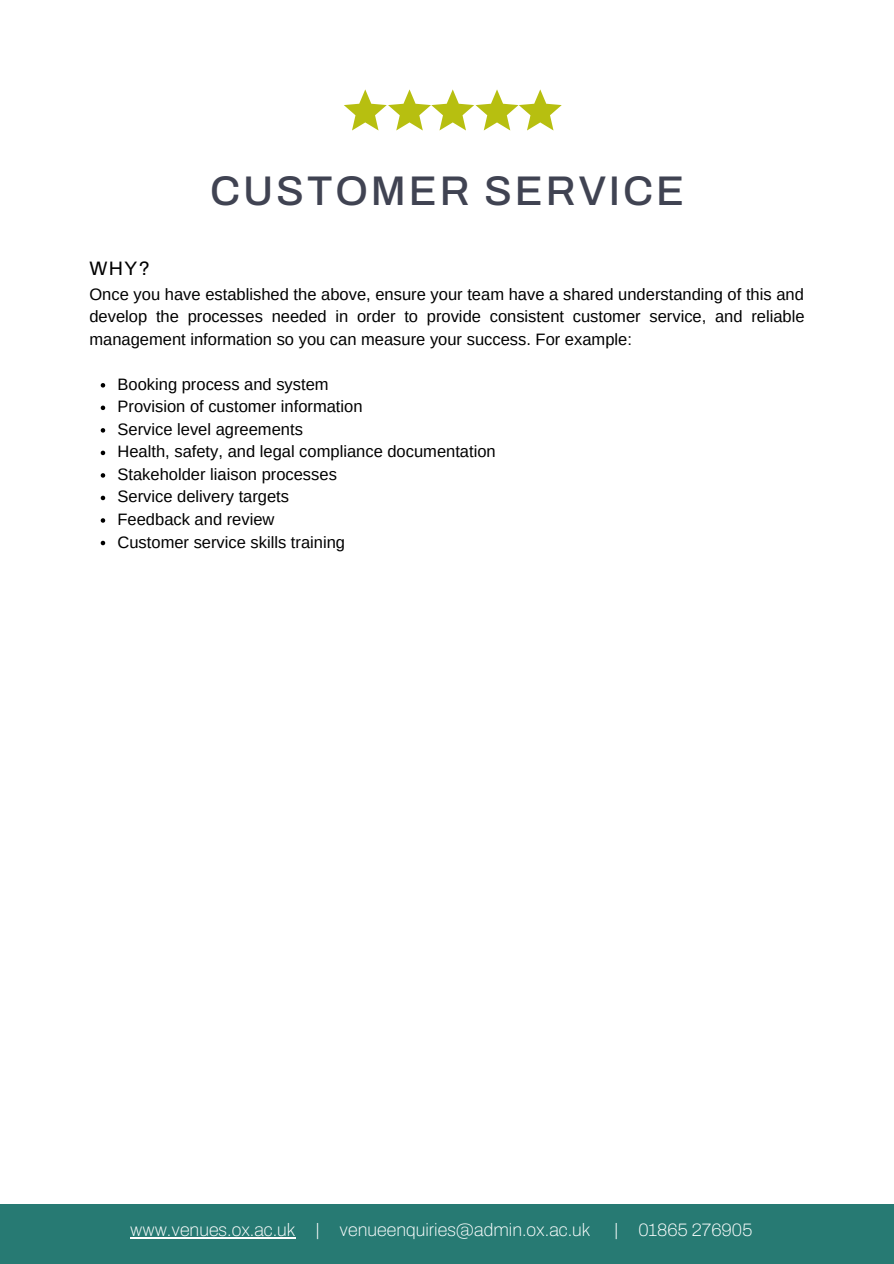
<style>
.page{position:relative;width:894px;height:1264px;background:#fff}
.page>*{position:absolute;margin:0;border:0;box-sizing:border-box;transform-origin:0 0}
.t1{font:500 41.55px "Archivo";letter-spacing:.07em;color:#404352}
.t2{font:19.5px "Archivo";color:#000}
.t3{font:100 18px "Archivo";color:#fff}
.t4{font:16.5px/22.5px "Arimo";color:#000;text-align:justify}
</style>
<div class="page">
<svg style="left:101px;top:383px;width:4px;height:4px"></svg>
<svg style="left:101px;top:405px;width:4px;height:5px"></svg>
<svg style="left:101px;top:428px;width:4px;height:4px"></svg>
<svg style="left:101px;top:450px;width:4px;height:5px"></svg>
<svg style="left:101px;top:473px;width:4px;height:4px"></svg>
<svg style="left:101px;top:495px;width:4px;height:5px"></svg>
<svg style="left:101px;top:518px;width:4px;height:4px"></svg>
<svg style="left:101px;top:540px;width:4px;height:5px"></svg>
<div style="left:0;top:1203px;width:893px;height:60px;background:#277a73"></div>
<hr style="left:130px;top:1236px;width:165px;height:2px;background:#fff">
<svg style="left:344px;top:89px;width:217px;height:41px"></svg>
<p class="t1" style="left:210px;top:169px;width:475px">CUSTOMER SERVICE</p>
<p class="t2" style="left:89px;top:258px;width:62px">WHY?</p>
<p class="t4" style="left:89px;top:283px;width:716px">Once you have established the above, ensure your team have a shared understanding of this and develop the processes needed in order to provide consistent customer service, and reliable management information so you can measure your success. For example:</p>
<p class="t4" style="left:117px;top:373px;width:212px">Booking process and system</p>
<p class="t4" style="left:117px;top:395px;width:246px">Provision of customer information</p>
<p class="t4" style="left:117px;top:418px;width:187px">Service level agreements</p>
<p class="t4" style="left:117px;top:440px;width:379px">Health, safety, and legal compliance documentation</p>
<p class="t4" style="left:117px;top:463px;width:221px">Stakeholder liaison processes</p>
<p class="t4" style="left:117px;top:485px;width:173px">Service delivery targets</p>
<p class="t4" style="left:117px;top:508px;width:158px">Feedback and review</p>
<p class="t4" style="left:117px;top:530px;width:229px">Customer service skills training</p>
<p class="t3" style="left:130px;top:1219px;width:462px">www.venues.ox.ac.uk | venueenquiries@admin.ox.ac.uk</p>
<p class="t3" style="left:614px;top:1219px;width:139px">| 01865 276905</p>
</div>
